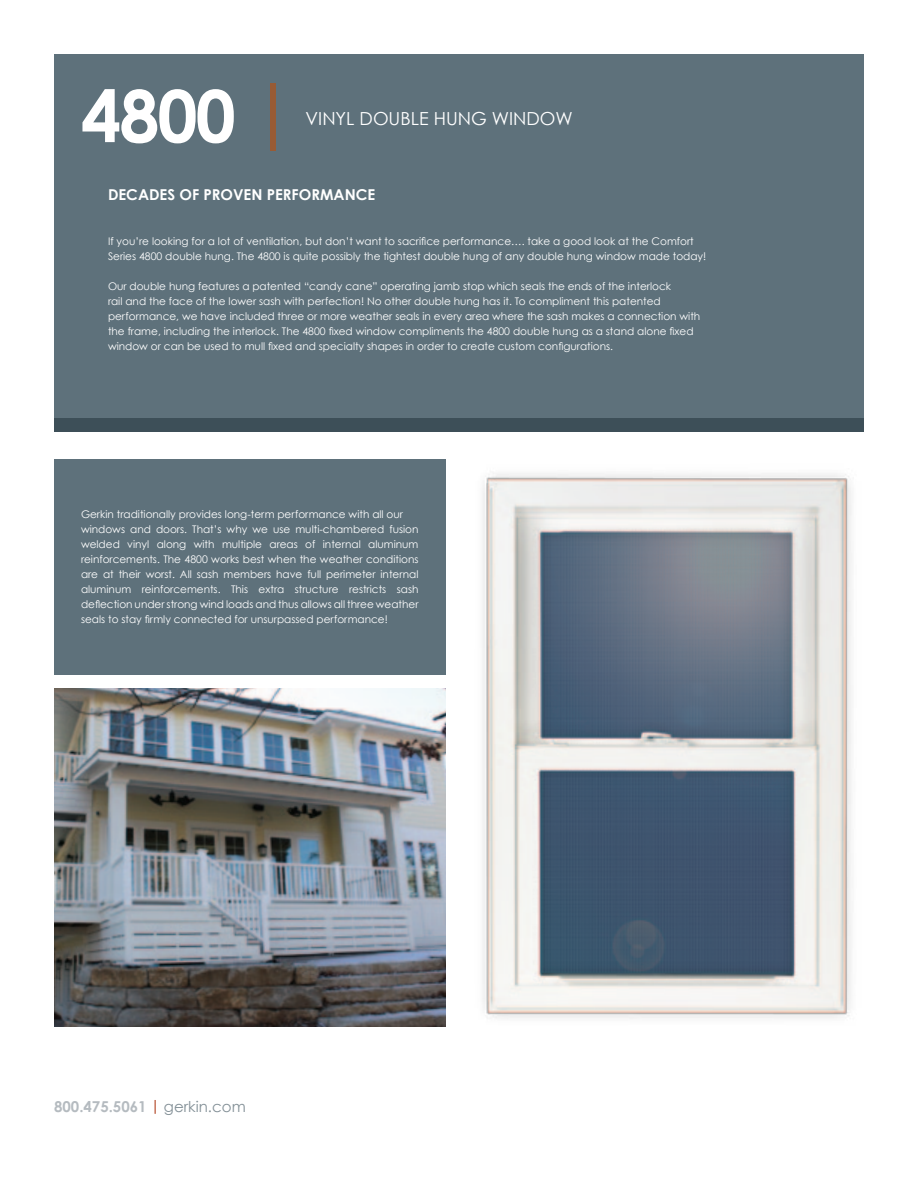
<style>
.page{position:relative;width:918px;height:1188px;background:#fff}
.page>*{position:absolute;margin:0;border:0;box-sizing:border-box;transform-origin:0 0}
.t1{font:700 72px "Century Gothic";color:#fff}
.t2{font:18px "Century Gothic";color:#fff}
.t3{font:700 15px "Century Gothic";color:#fff}
.t4{font:700 15px "Century Gothic";color:#b5bbc0}
.t5{font:10.5px/15px "Century Gothic";color:#fff}
.s1{color:#985b35}
.s2{color:#b54b2b}
.s3{font-weight:400;color:#828f96}
</style>
<div class="page">
<div style="left:54px;top:54px;width:810px;height:378px;background:#5e717b"></div>
<div style="left:54px;top:418px;width:810px;height:14px;background:#3d4f58"></div>
<img style="left:427px;top:473px;width:425px;height:554px">
<div style="left:54px;top:459px;width:392px;height:216px;background:#5e717b"></div>
<img style="left:54px;top:688px;width:392px;height:338px">
<h1 class="t1" style="left:81px;top:71px;width:215px">4800 <span class="s1">|</span></h1>
<h2 class="t2" style="left:306px;top:107px;width:269px">VINYL DOUBLE HUNG WINDOW</h2>
<h3 class="t3" style="left:108px;top:185px;width:269px">DECADES OF PROVEN PERFORMANCE</h3>
<p class="t5" style="left:108px;top:234px;width:600px">If you’re looking for a lot of ventilation, but don’t want to sacrifice performance…. take a good look at the Comfort<br>Series 4800 double hung. The 4800 is quite possibly the tightest double hung of any double hung window made today!</p>
<p class="t5" style="left:108px;top:279px;width:594px">Our double hung features a patented “candy cane” operating jamb stop which seals the ends of the interlock<br>rail and the face of the lower sash with perfection! No other double hung has it. To compliment this patented performance, we have included three or more weather seals in every area where the sash makes a connection with the frame, including the interlock. The 4800 fixed window compliments the 4800 double hung as a stand alone fixed window or can be used to mull fixed and specialty shapes in order to create custom configurations.</p>
<p class="t5" style="left:81px;top:507px;width:339px">Gerkin traditionally provides long-term performance with all our windows and doors. That’s why we use multi-chambered fusion welded vinyl along with multiple areas of internal aluminum reinforcements. The 4800 works best when the weather conditions are at their worst. All sash members have full perimeter internal aluminum reinforcements. This extra structure restricts sash deflection under strong wind loads and thus allows all three weather seals to stay firmly connected for unsurpassed performance!</p>
<h3 class="t4" style="left:54px;top:1097px;width:193px">800.475.5061 <span class="s2">|</span> <span class="s3">gerkin.com</span></h3>
</div>
